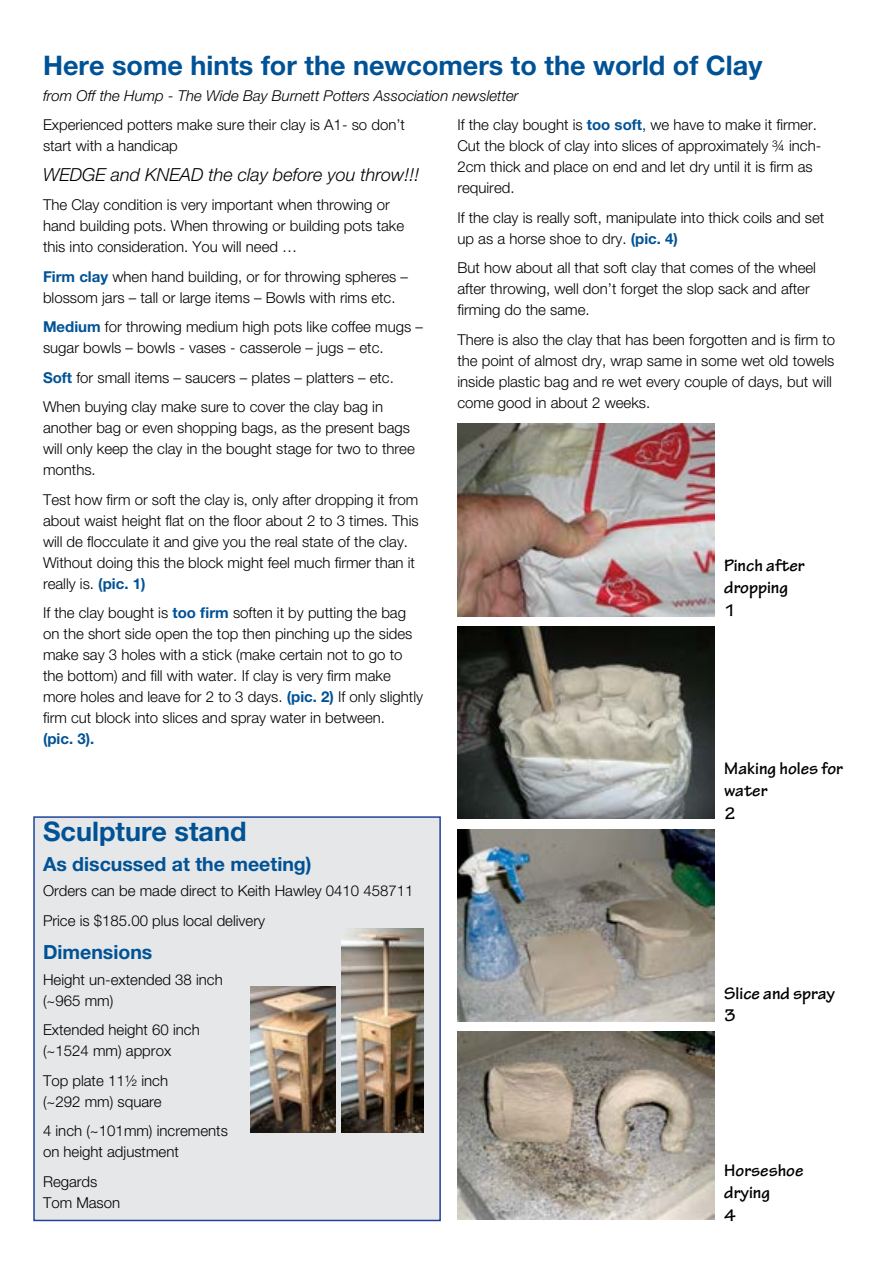
<style>
.page{position:relative;width:893px;height:1263px;background:#fff}
.page>*{position:absolute;margin:0;border:0;box-sizing:border-box;transform-origin:0 0}
.t1{font:700 27px "Helvetica Neue";color:#005296}
.t2{font:700 19.5px "Helvetica Neue";color:#005296}
.t3{font:700 18px/22.5px "Tekton Pro";color:#000}
.t4{font:italic 300 18px "Helvetica Neue";color:#000}
.t5{font:300 15px/21px "Helvetica Neue";color:#000}
.t6{font:italic 300 15px "Helvetica Neue";color:#000}
.t7{font:700 15px "Helvetica Neue";color:#005296}
.s1{font-weight:700;color:#005296}
</style>
<div class="page">
<div style="left:33px;top:816px;width:408px;height:405px;background:#e6e7e8;border:2px solid #1f429b"></div>
<img style="left:342px;top:929px;width:81px;height:203px">
<img style="left:251px;top:987px;width:85px;height:145px">
<img style="left:457px;top:423px;width:257px;height:193px">
<img style="left:457px;top:1031px;width:257px;height:189px">
<img style="left:457px;top:626px;width:257px;height:193px">
<img style="left:457px;top:829px;width:257px;height:192px">
<h1 class="t1" style="left:43px;top:49px;width:721px">Here some hints for the newcomers to the world of Clay</h1>
<p class="t6" style="left:43px;top:86px;width:477px">from Off the Hump - The Wide Bay Burnett Potters Association newsletter</p>
<p class="t5" style="left:43px;top:114px;width:364px">Experienced potters make sure their clay is A1- so don’t start with a handicap</p>
<p class="t4" style="left:43px;top:164px;width:378px">WEDGE and KNEAD the clay before you throw!!!</p>
<p class="t5" style="left:43px;top:194px;width:363px">The Clay condition is very important when throwing or hand building pots. When throwing or building pots take this into consideration. You will need …</p>
<p class="t5" style="left:43px;top:266px;width:367px"><span class="s1">Firm clay</span> when hand building, or for throwing spheres – blossom jars – tall or large items – Bowls with rims etc.</p>
<p class="t5" style="left:43px;top:316px;width:382px"><span class="s1">Medium</span> for throwing medium high pots like coffee mugs – sugar bowls – bowls - vases - casserole – jugs – etc.</p>
<p class="t5" style="left:43px;top:362px;width:352px;line-height:29.5px"><span class="s1">Soft</span> for small items – saucers – plates – platters – etc.<br>When buying clay make sure to cover the clay bag in</p>
<p class="t5" style="left:43px;top:417px;width:373px">another bag or even shopping bags, as the present bags will only keep the clay in the bought stage for two to three months.</p>
<p class="t5" style="left:43px;top:489px;width:377px">Test how firm or soft the clay is, only after dropping it from about waist height flat on the floor about 2 to 3 times. This will de flocculate it and give you the real state of the clay.<br>Without doing this the block might feel much firmer than it really is. <span class="s1">(pic. 1)</span></p>
<p class="t5" style="left:43px;top:602px;width:382px">If the clay bought is <span class="s1">too firm</span> soften it by putting the bag on the short side open the top then pinching up the sides make say 3 holes with a stick (make certain not to go to the bottom) and fill with water. If clay is very firm make more holes and leave for 2 to 3 days. <span class="s1">(pic. 2)</span> If only slightly firm cut block into slices and spray water in between.</p>
<p class="t7" style="left:43px;top:730px;width:53px">(pic. 3).</p>
<p class="t5" style="left:457px;top:114px;width:365px">If the clay bought is <span class="s1">too soft</span>, we have to make it firmer.<br>Cut the block of clay into slices of approximately ¾ inch-2cm thick and place on end and let dry until it is firm as required.</p>
<p class="t5" style="left:457px;top:207px;width:368px">If the clay is really soft, manipulate into thick coils and set up as a horse shoe to dry. <span class="s1">(pic. 4)</span></p>
<p class="t5" style="left:457px;top:257px;width:360px">But how about all that soft clay that comes of the wheel after throwing, well don’t forget the slop sack and after firming do the same.</p>
<p class="t5" style="left:457px;top:329px;width:379px">There is also the clay that has been forgotten and is firm to the point of almost dry, wrap same in some wet old towels inside plastic bag and re wet every couple of days, but will come good in about 2 weeks.</p>
<p class="t3" style="left:724px;top:554px;width:82px">Pinch after dropping<br>1</p>
<h1 class="t1" style="left:43px;top:815px;width:205px">Sculpture stand</h1>
<h2 class="t2" style="left:43px;top:852px;width:270px">As discussed at the meeting)</h2>
<p class="t5" style="left:43px;top:876px;width:372px;line-height:29.5px">Orders can be made direct to Keith Hawley 0410 458711<br>Price is $185.00 plus local delivery</p>
<h2 class="t2" style="left:43px;top:940px;width:111px">Dimensions</h2>
<p class="t5" style="left:43px;top:968px;width:181px">Height un-extended 38 inch (~965 mm)</p>
<p class="t5" style="left:43px;top:1019px;width:158px">Extended height 60 inch (~1524 mm) approx</p>
<p class="t5" style="left:43px;top:1069px;width:127px">Top plate 11½ inch (~292 mm) square</p>
<p class="t5" style="left:43px;top:1120px;width:186px">4 inch (~101mm) increments on height adjustment</p>
<p class="t5" style="left:43px;top:1170px;width:79px">Regards<br>Tom Mason</p>
<p class="t3" style="left:724px;top:757px;width:120px">Making holes for water<br>2</p>
<p class="t3" style="left:724px;top:982px;width:112px">Slice and spray<br>3</p>
<p class="t3" style="left:724px;top:1159px;width:81px">Horseshoe drying<br>4</p>
</div>
